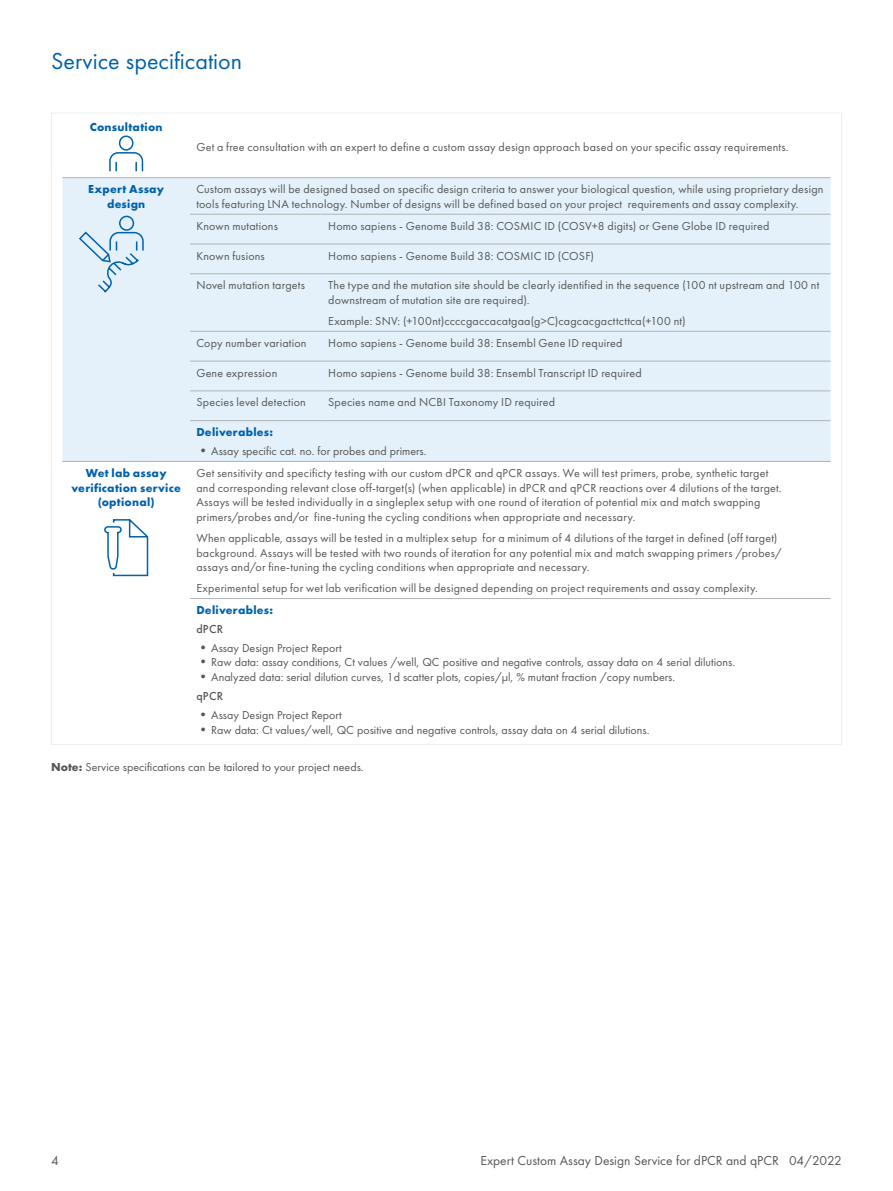
<style>
.page{position:relative;width:893px;height:1191px;background:#fff}
.page>*{position:absolute;margin:0;border:0;box-sizing:border-box;transform-origin:0 0}
.t1{font:24px "Futura PT";color:#0062ad}
.t2{font:13.5px "Futura PT";color:#555756}
.t3{font:12px/14.7px "Futura PT";letter-spacing:.015em;color:#555756}
.t4{font:700 12px/14.7px "Futura PT";letter-spacing:.02em;color:#0062ad;text-align:center}
.t5{font:500 12px "Futura PT";color:#555756}
.s1{font-size:13.5px}
.s2{font-weight:500}
.s3{font-weight:700}
</style>
<div class="page">
<div style="left:62px;top:178px;width:769px;height:283px;background:#e4f0fa"></div>
<hr style="left:62px;top:177px;width:128px;height:1px;background:#b1b4b4">
<hr style="left:190px;top:177px;width:132px;height:1px;background:#b1b4b4">
<hr style="left:322px;top:177px;width:509px;height:1px;background:#b1b4b4">
<hr style="left:190px;top:214px;width:132px;height:1px;background:#b1b4b4">
<hr style="left:322px;top:214px;width:509px;height:1px;background:#b1b4b4">
<hr style="left:190px;top:244px;width:132px;height:1px;background:#b1b4b4">
<hr style="left:322px;top:244px;width:509px;height:1px;background:#b1b4b4">
<hr style="left:190px;top:273px;width:132px;height:1px;background:#b1b4b4">
<hr style="left:322px;top:273px;width:509px;height:1px;background:#b1b4b4">
<hr style="left:190px;top:331px;width:132px;height:1px;background:#b1b4b4">
<hr style="left:322px;top:331px;width:509px;height:1px;background:#b1b4b4">
<hr style="left:190px;top:361px;width:132px;height:1px;background:#b1b4b4">
<hr style="left:322px;top:361px;width:509px;height:1px;background:#b1b4b4">
<hr style="left:190px;top:390px;width:132px;height:1px;background:#b1b4b4">
<hr style="left:322px;top:390px;width:509px;height:1px;background:#b1b4b4">
<hr style="left:190px;top:420px;width:132px;height:1px;background:#b1b4b4">
<hr style="left:322px;top:420px;width:509px;height:1px;background:#b1b4b4">
<hr style="left:62px;top:461px;width:128px;height:1px;background:#b1b4b4">
<hr style="left:190px;top:461px;width:132px;height:1px;background:#b1b4b4">
<hr style="left:322px;top:461px;width:509px;height:1px;background:#b1b4b4">
<hr style="left:190px;top:598px;width:132px;height:1px;background:#b1b4b4">
<hr style="left:322px;top:598px;width:509px;height:1px;background:#b1b4b4">
<svg style="left:109px;top:135px;width:35px;height:37px"></svg>
<svg style="left:104px;top:519px;width:45px;height:58px"></svg>
<svg style="left:78px;top:215px;width:66px;height:79px;background:#cee2f2"></svg>
<h1 class="t1" style="left:51px;top:47px;width:192px">Service specification</h1>
<p class="t4" style="left:90px;top:119px;width:74px">Consultation</p>
<p class="t3" style="left:196px;top:140px;width:594px">Get a free consultation with an expert to define a custom assay design approach based on your specific assay requirements.</p>
<p class="t4" style="left:88px;top:181px;width:77px">Expert Assay design</p>
<p class="t3" style="left:196px;top:182px;width:629px">Custom assays will be designed based on specific design criteria to answer your biological question, while using proprietary design tools featuring LNA technology. Number of designs will be defined based on your project requirements and assay complexity.</p>
<p class="t3" style="left:196px;top:218px;width:83px">Known mutations</p>
<p class="t3" style="left:328px;top:218px;width:443px">Homo sapiens - Genome Build 38: COSMIC ID (COSV+8 digits) or Gene Globe ID required</p>
<p class="t3" style="left:196px;top:248px;width:70px">Known fusions</p>
<p class="t3" style="left:328px;top:248px;width:267px">Homo sapiens - Genome Build 38: COSMIC ID (COSF)</p>
<p class="t3" style="left:196px;top:278px;width:110px">Novel mutation targets</p>
<p class="t3" style="left:328px;top:278px;width:493px">The type and the mutation site should be clearly identified in the sequence (100 nt upstream and 100 nt downstream of mutation site are required).</p>
<p class="t3" style="left:328px;top:313px;width:359px">Example: SNV: (+100nt)ccccgaccacatgaa(g&gt;C)cagcacgacttcttca(+100 nt)</p>
<p class="t3" style="left:196px;top:335px;width:112px">Copy number variation</p>
<p class="t3" style="left:328px;top:335px;width:296px">Homo sapiens - Genome build 38: Ensembl Gene ID required</p>
<p class="t3" style="left:196px;top:365px;width:83px">Gene expression</p>
<p class="t3" style="left:328px;top:365px;width:315px">Homo sapiens - Genome build 38: Ensembl Transcript ID required</p>
<p class="t3" style="left:196px;top:395px;width:111px">Species level detection</p>
<p class="t3" style="left:328px;top:395px;width:229px">Species name and NCBI Taxonomy ID required</p>
<p class="t4" style="left:196px;top:424px;width:78px">Deliverables:</p>
<p class="t3" style="left:196px;top:444px;width:232px"><span class="s1">•</span>Assay specific cat. no. for probes and primers.</p>
<p class="t4" style="left:71px;top:465px;width:111px">Wet lab assay verification service (optional)</p>
<p class="t3" style="left:196px;top:465px;width:587px">Get sensitivity and specificty testing with our custom dPCR and qPCR assays. We will test primers, probe, synthetic target and corresponding relevant close off-target(s) (when applicable) in dPCR and qPCR reactions over 4 dilutions of the target.<br>Assays will be tested individually in a singleplex setup with one round of iteration of potential mix and match swapping primers/probes and/or fine-tuning the cycling conditions when appropriate and necessary.</p>
<p class="t3" style="left:196px;top:530px;width:587px">When applicable, assays will be tested in a multiplex setup for a minimum of 4 dilutions of the target in defined (off target) background. Assays will be tested with two rounds of iteration for any potential mix and match swapping primers /probes/ assays and/or fine-tuning the cycling conditions when appropriate and necessary.</p>
<p class="t3" style="left:196px;top:581px;width:563px">Experimental setup for wet lab verification will be designed depending on project requirements and assay complexity.</p>
<p class="t4" style="left:196px;top:602px;width:78px">Deliverables:</p>
<p class="t5" style="left:196px;top:622px;width:28px">dPCR</p>
<p class="t3" style="left:196px;top:640px;width:147px"><span class="s1">•</span>Assay Design Project Report</p>
<p class="t3" style="left:196px;top:655px;width:540px"><span class="s1">•</span>Raw data: assay conditions, Ct values /well, QC positive and negative controls, assay data on 4 serial dilutions.</p>
<p class="t3" style="left:196px;top:667px;width:480px;line-height:18.9px"><span class="s1">•</span>Analyzed data: serial dilution curves, 1d scatter plots, copies/µl, % mutant fraction /copy numbers. <span class="s2">qPCR</span></p>
<p class="t3" style="left:196px;top:707px;width:147px"><span class="s1">•</span>Assay Design Project Report</p>
<p class="t3" style="left:196px;top:722px;width:455px"><span class="s1">•</span>Raw data: Ct values/well, QC positive and negative controls, assay data on 4 serial dilutions.</p>
<p class="t3" style="left:51px;top:759px;width:314px"><span class="s3">Note:</span> Service specifications can be tailored to your project needs.</p>
<p class="t2" style="left:51px;top:1152px;width:9px">4</p>
<p class="t2" style="left:481px;top:1152px;width:363px">Expert Custom Assay Design Service for dPCR and qPCR 04/2022</p>
</div>
